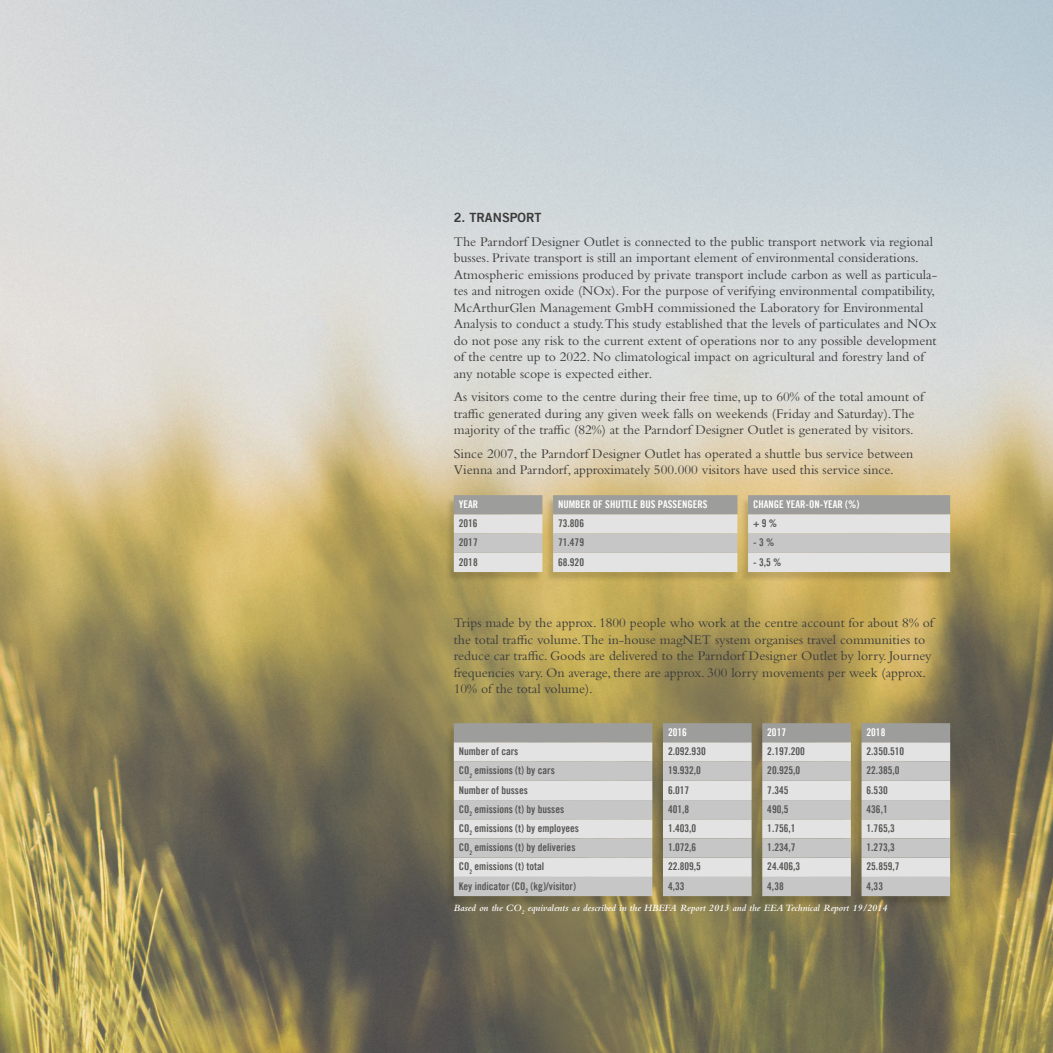
<style>
.page{position:relative;width:1053px;height:1053px;background:#fff}
.page>*{position:absolute;margin:0;border:0;box-sizing:border-box;transform-origin:0 0}
.t1{font:13.75px/16.5px "Bembo Std";color:#3c3c3b}
.t2{font:12.75px "Trade Gothic LT Bold Two";color:#3c3c3b}
.t3{font:10.62px "Trade Gothic LT Bold Cond Twenty";color:#575756}
.t4{font:10.62px "Trade Gothic LT Bold Cond Twenty";color:#fff}
.t5{font:italic 600 10px "Bembo Std";color:#fff}
</style>
<div class="page">
<img style="left:0;top:0;width:1052px;height:1052px">
<div style="left:445px;top:496px;width:506px;height:87px;background:#000;opacity:.15"></div>
<svg style="left:454px;top:495px;width:496px;height:77px;background:#cac8c4"></svg>
<div style="left:445px;top:724px;width:506px;height:182px;background:#000;opacity:.15"></div>
<svg style="left:454px;top:723px;width:496px;height:19px;background:#9c9b96"></svg>
<svg style="left:454px;top:742px;width:496px;height:19px;background:#dbdad6"></svg>
<svg style="left:454px;top:761px;width:496px;height:135px;background:#c9c8c4"></svg>
<p class="t2" style="left:454px;top:209px;width:89px">2. TRANSPORT</p>
<p class="t1" style="left:454px;top:233px;width:485px">The Parndorf Designer Outlet is connected to the public transport network via regional busses. Private transport is still an important element of environmental considerations.<br>Atmospheric emissions produced by private transport include carbon as well as particula&shy;tes and nitrogen oxide (NOx). For the purpose of verifying environmental compatibility, McArthurGlen Management GmbH commissioned the Laboratory for Environmental Analysis to conduct a study.This study established that the levels of particulates and NOx do not pose any risk to the current extent of operations nor to any possible development of the centre up to 2022. No climatological impact on agricultural and forestry land of any notable scope is expected either.</p>
<p class="t1" style="left:454px;top:388px;width:471px">As visitors come to the centre during their free time, up to 60% of the total amount of traffic generated during any given week falls on weekends (Friday and Saturday).The majority of the traffic (82%) at the Parndorf Designer Outlet is generated by visitors.</p>
<p class="t1" style="left:454px;top:445px;width:461px">Since 2007, the Parndorf Designer Outlet has operated a shuttle bus service between<br>Vienna and Parndorf, approximately 500.000 visitors have used this service since.</p>
<p class="t4" style="left:459px;top:497px;width:21px">YEAR</p>
<p class="t4" style="left:558px;top:497px;width:151px">NUMBER OF SHUTTLE BUS PASSENGERS</p>
<p class="t4" style="left:753px;top:497px;width:108px">CHANGE YEAR-ON-YEAR (%)</p>
<p class="t3" style="left:459px;top:517px;width:20px">2016</p>
<p class="t3" style="left:558px;top:517px;width:27px">73.806</p>
<p class="t3" style="left:753px;top:517px;width:26px">+ 9 %</p>
<p class="t3" style="left:459px;top:536px;width:20px">2017</p>
<p class="t3" style="left:558px;top:536px;width:27px">71.479</p>
<p class="t3" style="left:753px;top:536px;width:23px">- 3 %</p>
<p class="t3" style="left:459px;top:555px;width:20px">2018</p>
<p class="t3" style="left:558px;top:555px;width:27px">68.920</p>
<p class="t3" style="left:753px;top:555px;width:30px">- 3,5 %</p>
<p class="t1" style="left:454px;top:614px;width:481px">Trips made by the approx. 1800 people who work at the centre account for about 8% of the total traffic volume.The in-house magNET system organises travel communities to reduce car traffic. Goods are delivered to the Parndorf Designer Outlet by lorry. Journey frequencies vary. On average, there are approx. 300 lorry movements per week (approx.<br>10% of the total volume).</p>
<p class="t4" style="left:668px;top:725px;width:20px">2016</p>
<p class="t4" style="left:767px;top:725px;width:20px">2017</p>
<p class="t4" style="left:866px;top:725px;width:20px">2018</p>
<p class="t3" style="left:459px;top:744px;width:61px">Number of cars</p>
<p class="t3" style="left:668px;top:744px;width:39px">2.092.930</p>
<p class="t3" style="left:767px;top:744px;width:39px">2.197.200</p>
<p class="t3" style="left:866px;top:744px;width:39px">2.350.510</p>
<p class="t3" style="left:459px;top:764px;width:97px">CO<sub>2</sub> emissions (t) by cars</p>
<p class="t3" style="left:668px;top:764px;width:35px">19.932,0</p>
<p class="t3" style="left:767px;top:764px;width:35px">20.925,0</p>
<p class="t3" style="left:866px;top:764px;width:35px">22.385,0</p>
<p class="t3" style="left:459px;top:783px;width:71px">Number of busses</p>
<p class="t3" style="left:668px;top:783px;width:23px">6.017</p>
<p class="t3" style="left:767px;top:783px;width:23px">7.345</p>
<p class="t3" style="left:866px;top:783px;width:23px">6.530</p>
<p class="t3" style="left:459px;top:802px;width:107px">CO<sub>2</sub> emissions (t) by busses</p>
<p class="t3" style="left:668px;top:802px;width:23px">401,8</p>
<p class="t3" style="left:767px;top:802px;width:23px">490,5</p>
<p class="t3" style="left:866px;top:802px;width:23px">436,1</p>
<p class="t3" style="left:459px;top:821px;width:122px">CO<sub>2</sub> emissions (t) by employees</p>
<p class="t3" style="left:668px;top:821px;width:30px">1.403,0</p>
<p class="t3" style="left:767px;top:821px;width:30px">1.756,1</p>
<p class="t3" style="left:866px;top:821px;width:30px">1.765,3</p>
<p class="t3" style="left:459px;top:840px;width:118px">CO<sub>2</sub> emissions (t) by deliveries</p>
<p class="t3" style="left:668px;top:840px;width:30px">1.072,6</p>
<p class="t3" style="left:767px;top:840px;width:30px">1.234,7</p>
<p class="t3" style="left:866px;top:840px;width:30px">1.273,3</p>
<p class="t3" style="left:459px;top:860px;width:87px">CO<sub>2</sub> emissions (t) total</p>
<p class="t3" style="left:668px;top:860px;width:35px">22.809,5</p>
<p class="t3" style="left:767px;top:860px;width:35px">24.406,3</p>
<p class="t3" style="left:866px;top:860px;width:35px">25.859,7</p>
<p class="t3" style="left:459px;top:879px;width:119px">Key indicator (CO<sub>2</sub> (kg)/visitor)</p>
<p class="t3" style="left:668px;top:879px;width:18px">4,33</p>
<p class="t3" style="left:767px;top:879px;width:18px">4,38</p>
<p class="t3" style="left:866px;top:879px;width:18px">4,33</p>
<p class="t5" style="left:454px;top:902px;width:435px">Based on the CO<sub>2</sub> equivalents as described in the HBEFA Report 2013 and the EEA Technical Report 19/2014</p>
</div>
